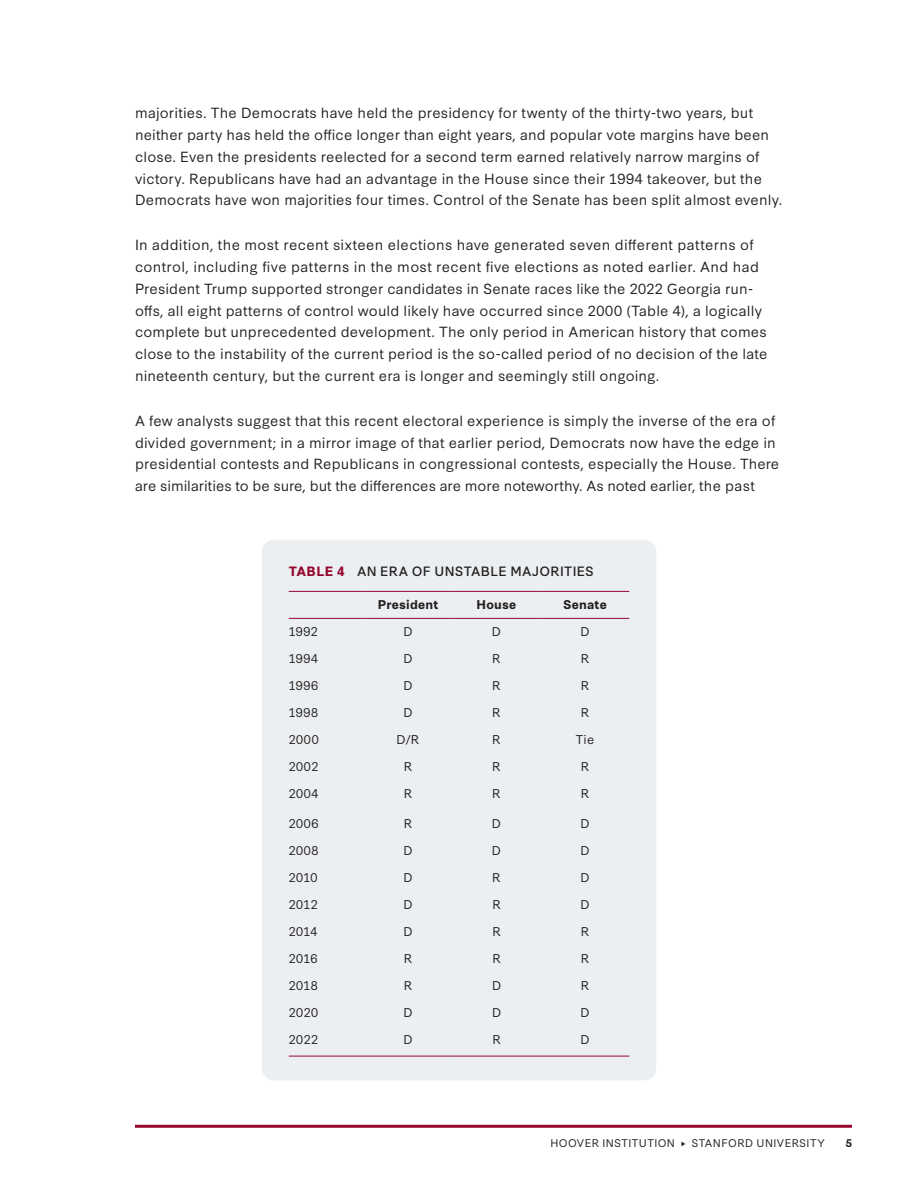
<style>
.page{position:relative;width:918px;height:1188px;background:#fff}
.page>*{position:absolute;margin:0;border:0;box-sizing:border-box;transform-origin:0 0}
.t1{font:13.8px/21.8px "Synthese";letter-spacing:.01em;color:#231f20}
.t2{font:12.75px "Synthese";letter-spacing:.025em;color:#231f20}
.t3{font:12px "Synthese";letter-spacing:.035em;color:#231f20}
.t4{font:700 12px "Synthese";letter-spacing:.015em;color:#231f20}
.t5{font:10.5px "Synthese";letter-spacing:.04em;color:#231f20}
.t6{font:700 10.5px "Synthese";color:#231f20}
.s1{font-weight:700;color:#95062f}
</style>
<div class="page">
<hr style="left:135px;top:1125px;width:717px;height:3px;background:#95062f">
<div style="left:262px;top:540px;width:394px;height:540px;background:#eceff1;border-radius:12px"></div>
<hr style="left:289px;top:1056px;width:75px;height:1px;background:#95062f">
<hr style="left:364px;top:1056px;width:88px;height:1px;background:#95062f">
<hr style="left:452px;top:1056px;width:89px;height:1px;background:#95062f">
<hr style="left:541px;top:1056px;width:88px;height:1px;background:#95062f">
<hr style="left:289px;top:618px;width:75px;height:1px;background:#95062f">
<hr style="left:364px;top:618px;width:88px;height:1px;background:#95062f">
<hr style="left:452px;top:618px;width:89px;height:1px;background:#95062f">
<hr style="left:541px;top:618px;width:88px;height:1px;background:#95062f">
<hr style="left:289px;top:591px;width:75px;height:1px;background:#95062f">
<hr style="left:364px;top:591px;width:88px;height:1px;background:#95062f">
<hr style="left:452px;top:591px;width:89px;height:1px;background:#95062f">
<hr style="left:541px;top:591px;width:88px;height:1px;background:#95062f">
<p class="t1" style="left:135px;top:101px;width:649px">majorities. The Democrats have held the presidency for twenty of the thirty-two years, but neither party has held the ofce longer than eight years, and popular vote margins have been close. Even the presidents reelected for a second term earned relatively narrow margins of victory. Republicans have had an advantage in the House since their 1994 takeover, but the Democrats have won majorities four times. Control of the Senate has been split almost evenly.</p>
<p class="t1" style="left:135px;top:233px;width:634px">In addition, the most recent sixteen elections have generated seven diferent patterns of control, including fve patterns in the most recent fve elections as noted earlier. And had President Trump supported stronger candidates in Senate races like the 2022 Georgia run&shy;ofs, all eight patterns of control would likely have occurred since 2000 (Table 4), a logically complete but unprecedented development. The only period in American history that comes close to the instability of the current period is the so-called period of no decision of the late nineteenth century, but the current era is longer and seemingly still ongoing.</p>
<p class="t1" style="left:135px;top:409px;width:646px">A few analysts suggest that this recent electoral experience is simply the inverse of the era of divided government; in a mirror image of that earlier period, Democrats now have the edge in presidential contests and Republicans in congressional contests, especially the House. There are similarities to be sure, but the diferences are more noteworthy. As noted earlier, the past</p>
<p class="t2" style="left:289px;top:561px;width:306px"><span class="s1">TABLE 4</span> AN ERA OF UNSTABLE MAJORITIES</p>
<p class="t4" style="left:378px;top:595px;width:62px">President</p>
<p class="t4" style="left:477px;top:595px;width:41px">House</p>
<p class="t4" style="left:563px;top:595px;width:45px">Senate</p>
<p class="t3" style="left:289px;top:622px;width:31px">1992</p>
<p class="t3" style="left:403px;top:622px;width:11px">D</p>
<p class="t3" style="left:492px;top:622px;width:11px">D</p>
<p class="t3" style="left:580px;top:622px;width:11px">D</p>
<p class="t3" style="left:289px;top:649px;width:31px">1994</p>
<p class="t3" style="left:403px;top:649px;width:11px">D</p>
<p class="t3" style="left:492px;top:649px;width:10px">R</p>
<p class="t3" style="left:581px;top:649px;width:10px">R</p>
<p class="t3" style="left:289px;top:676px;width:31px">1996</p>
<p class="t3" style="left:403px;top:676px;width:11px">D</p>
<p class="t3" style="left:492px;top:676px;width:10px">R</p>
<p class="t3" style="left:581px;top:676px;width:10px">R</p>
<p class="t3" style="left:289px;top:703px;width:31px">1998</p>
<p class="t3" style="left:403px;top:703px;width:11px">D</p>
<p class="t3" style="left:492px;top:703px;width:10px">R</p>
<p class="t3" style="left:581px;top:703px;width:10px">R</p>
<p class="t3" style="left:289px;top:730px;width:31px">2000</p>
<p class="t3" style="left:397px;top:730px;width:24px">D/R</p>
<p class="t3" style="left:492px;top:730px;width:10px">R</p>
<p class="t3" style="left:576px;top:730px;width:20px">Tie</p>
<p class="t3" style="left:289px;top:757px;width:31px">2002</p>
<p class="t3" style="left:404px;top:757px;width:10px">R</p>
<p class="t3" style="left:492px;top:757px;width:10px">R</p>
<p class="t3" style="left:581px;top:757px;width:10px">R</p>
<p class="t3" style="left:289px;top:784px;width:31px">2004</p>
<p class="t3" style="left:404px;top:784px;width:10px">R</p>
<p class="t3" style="left:492px;top:784px;width:10px">R</p>
<p class="t3" style="left:581px;top:784px;width:10px">R</p>
<p class="t3" style="left:289px;top:814px;width:31px">2006</p>
<p class="t3" style="left:404px;top:814px;width:10px">R</p>
<p class="t3" style="left:492px;top:814px;width:11px">D</p>
<p class="t3" style="left:580px;top:814px;width:11px">D</p>
<p class="t3" style="left:289px;top:841px;width:31px">2008</p>
<p class="t3" style="left:403px;top:841px;width:11px">D</p>
<p class="t3" style="left:492px;top:841px;width:11px">D</p>
<p class="t3" style="left:580px;top:841px;width:11px">D</p>
<p class="t3" style="left:289px;top:868px;width:30px">2010</p>
<p class="t3" style="left:403px;top:868px;width:11px">D</p>
<p class="t3" style="left:492px;top:868px;width:10px">R</p>
<p class="t3" style="left:580px;top:868px;width:11px">D</p>
<p class="t3" style="left:289px;top:895px;width:30px">2012</p>
<p class="t3" style="left:404px;top:895px;width:11px">D</p>
<p class="t3" style="left:492px;top:895px;width:10px">R</p>
<p class="t3" style="left:581px;top:895px;width:11px">D</p>
<p class="t3" style="left:289px;top:922px;width:30px">2014</p>
<p class="t3" style="left:404px;top:922px;width:11px">D</p>
<p class="t3" style="left:492px;top:922px;width:10px">R</p>
<p class="t3" style="left:581px;top:922px;width:10px">R</p>
<p class="t3" style="left:289px;top:949px;width:30px">2016</p>
<p class="t3" style="left:404px;top:949px;width:10px">R</p>
<p class="t3" style="left:492px;top:949px;width:10px">R</p>
<p class="t3" style="left:581px;top:949px;width:10px">R</p>
<p class="t3" style="left:289px;top:976px;width:30px">2018</p>
<p class="t3" style="left:404px;top:976px;width:10px">R</p>
<p class="t3" style="left:492px;top:976px;width:11px">D</p>
<p class="t3" style="left:581px;top:976px;width:10px">R</p>
<p class="t3" style="left:289px;top:1003px;width:31px">2020</p>
<p class="t3" style="left:404px;top:1003px;width:11px">D</p>
<p class="t3" style="left:492px;top:1003px;width:11px">D</p>
<p class="t3" style="left:581px;top:1003px;width:11px">D</p>
<p class="t3" style="left:289px;top:1030px;width:31px">2022</p>
<p class="t3" style="left:404px;top:1030px;width:11px">D</p>
<p class="t3" style="left:492px;top:1030px;width:10px">R</p>
<p class="t3" style="left:581px;top:1030px;width:11px">D</p>
<p class="t5" style="left:550px;top:1135px;width:276px">HOOVER INSTITUTION U STANFORD UNIVERSITY</p>
<p class="t6" style="left:846px;top:1135px;width:8px">5</p>
</div>
